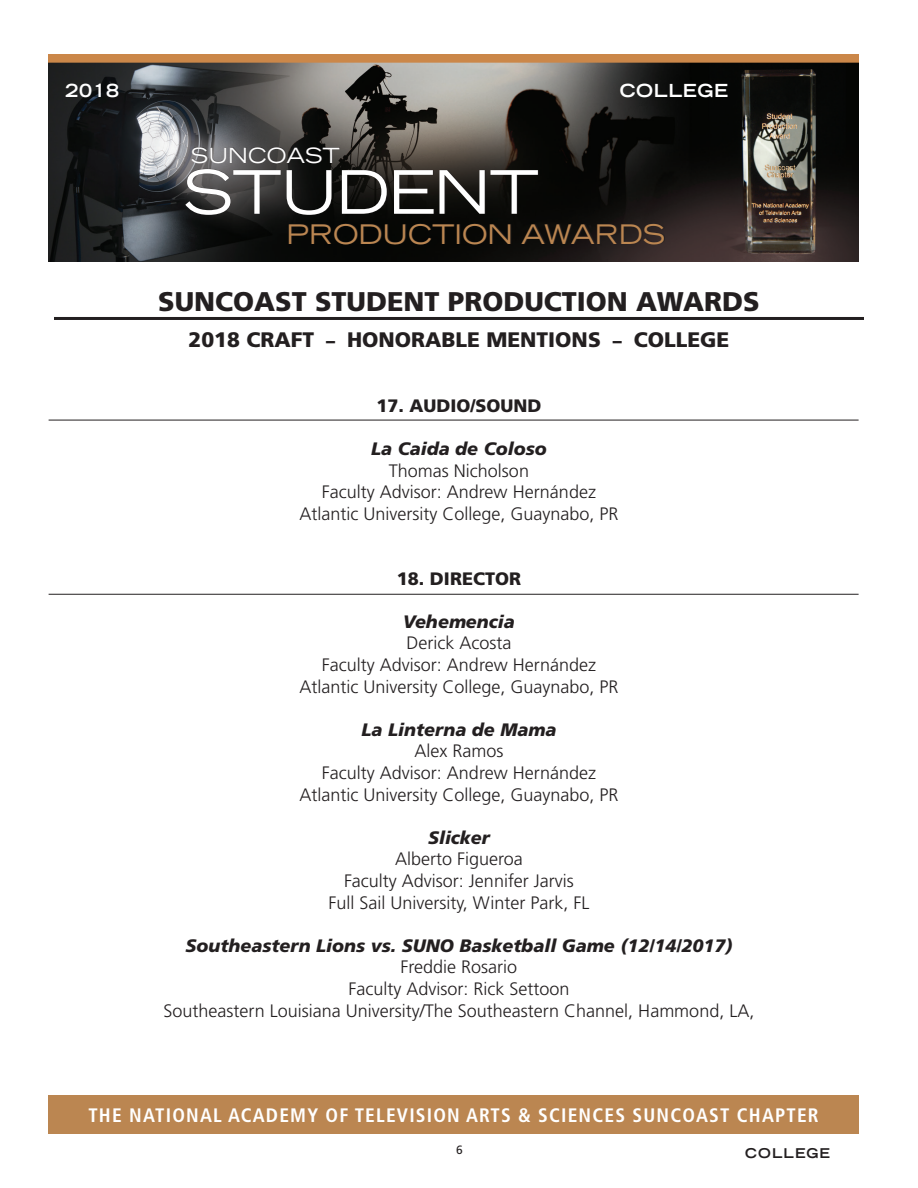
<style>
.page{position:relative;width:918px;height:1188px;background:#fff}
.page>*{position:absolute;margin:0;border:0;box-sizing:border-box;transform-origin:0 0}
.t1{font:expanded 60px "Trade Gothic LH";letter-spacing:-.02em;color:#fff}
.t2{font:900 27px "Frutiger";color:#231f20}
.t3{font:expanded 27px "Trade Gothic LH";color:#bb8651}
.t4{font:900 21px "Frutiger";color:#231f20}
.t5{font:expanded 21px "Trade Gothic LH";color:#fff}
.t6{font:700 condensed 19.5px "Frutiger";letter-spacing:.06em;color:#fff}
.t7{font:300 18px/21.6px "Frutiger";color:#231f20;text-align:center}
.t8{font:italic 900 18px "Frutiger";color:#231f20}
.t9{font:900 18px "Frutiger";color:#231f20}
.t10{font:700 expanded 18px "Trade Gothic LH";letter-spacing:.03em;color:#fff}
.t11{font:700 expanded 13.5px "Trade Gothic LH";letter-spacing:.075em;color:#231f20}
.t12{font:12px "Frutiger";color:#231f20}
.s1{font-size:18px}
</style>
<div class="page">
<div style="left:49px;top:1095px;width:810px;height:39px;background:#bb8651"></div>
<img style="left:49px;top:54px;width:810px;height:207px">
<div style="left:186px;top:147px;width:479px;height:98px;background:#231f20;opacity:.75"></div>
<hr style="left:54px;top:317px;width:810px;height:3px;background:#231f20">
<hr style="left:49px;top:420px;width:810px;height:1px;background:#231f20">
<hr style="left:49px;top:594px;width:810px;height:1px;background:#231f20">
<p class="t10" style="left:66px;top:78px;width:55px">2018</p>
<p class="t10" style="left:620px;top:78px;width:110px">COLLEGE</p>
<p class="t5" style="left:191px;top:141px;width:151px">SUNCOAST</p>
<h1 class="t1" style="left:183px;top:153px;width:357px">STUDENT</h1>
<h2 class="t3" style="left:287px;top:216px;width:380px">PRODUCTION AWARDS</h2>
<h2 class="t2" style="left:158px;top:285px;width:603px">SUNCOAST STUDENT PRODUCTION AWARDS</h2>
<p class="t4" style="left:189px;top:327px;width:542px">2018 CRAFT <span class="s1">–</span> HONORABLE MENTIONS <span class="s1">–</span> COLLEGE</p>
<p class="t9" style="left:376px;top:395px;width:167px">17. AUDIO/SOUND</p>
<p class="t8" style="left:371px;top:438px;width:177px">La Caida de Coloso</p>
<p class="t7" style="left:299px;top:460px;width:321px">Thomas Nicholson<br>Faculty Advisor: Andrew Hernández<br>Atlantic University College, Guaynabo, PR</p>
<p class="t9" style="left:397px;top:567px;width:126px">18. DIRECTOR</p>
<p class="t8" style="left:403px;top:611px;width:113px">Vehemencia</p>
<p class="t7" style="left:299px;top:632px;width:321px">Derick Acosta<br>Faculty Advisor: Andrew Hernández<br>Atlantic University College, Guaynabo, PR</p>
<p class="t8" style="left:362px;top:719px;width:196px">La Linterna de Mama</p>
<p class="t7" style="left:299px;top:740px;width:321px">Alex Ramos<br>Faculty Advisor: Andrew Hernández<br>Atlantic University College, Guaynabo, PR</p>
<p class="t8" style="left:428px;top:827px;width:63px">Slicker</p>
<p class="t7" style="left:329px;top:848px;width:262px">Alberto Figueroa<br>Faculty Advisor: Jennifer Jarvis<br>Full Sail University, Winter Park, FL</p>
<p class="t8" style="left:185px;top:935px;width:548px">Southeastern Lions vs. SUNO Basketball Game (12/14/2017)</p>
<p class="t7" style="left:164px;top:956px;width:592px">Freddie Rosario<br>Faculty Advisor: Rick Settoon<br>Southeastern Louisiana University/The Southeastern Channel, Hammond, LA,</p>
<p class="t6" style="left:88px;top:1104px;width:732px">THE NATIONAL ACADEMY OF TELEVISION ARTS &amp; SCIENCES SUNCOAST CHAPTER</p>
<p class="t12" style="left:456px;top:1143px;width:8px">6</p>
<p class="t11" style="left:745px;top:1145px;width:86px">COLLEGE</p>
</div>
